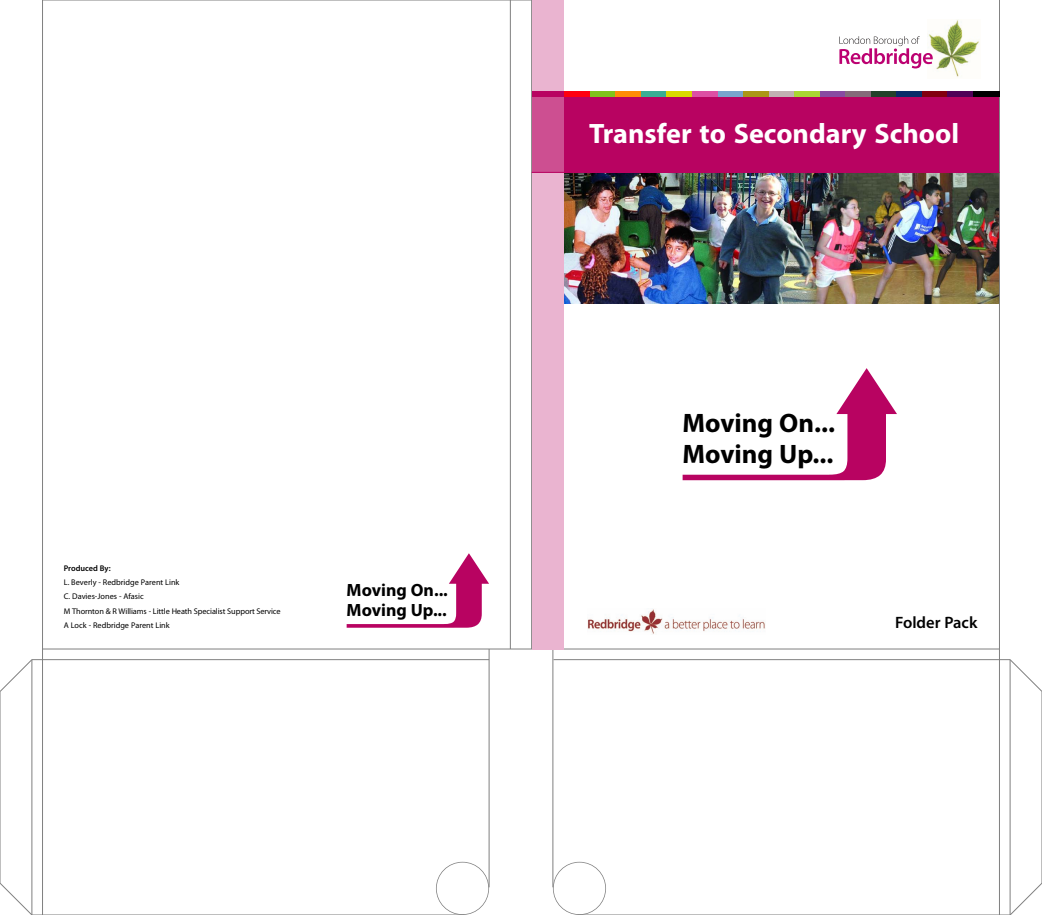
<style>
.page{position:relative;width:1042px;height:915px;background:#fff}
.page>*{position:absolute;margin:0;border:0;box-sizing:border-box;transform-origin:0 0}
.t1{font:700 28.12px "Myriad Pro";color:#fff}
.t2{font:700 26.78px/30.3px "Myriad Pro";color:#000}
.t3{font:700 17.77px/20.2px "Myriad Pro";color:#000}
.t4{font:600 16.5px "Myriad Pro";color:#000}
.t5{font:8.25px/14.2px "Myriad Pro";color:#000}
.s1{font-weight:600}
</style>
<div class="page">
<img style="left:563px;top:173px;width:436px;height:131px">
<hr style="left:32px;top:659px;width:1px;height:255px;background:#808080">
<hr style="left:0;top:691px;width:1px;height:191px;background:#808080">
<hr style="left:489px;top:648px;width:1px;height:239px;background:#808080">
<hr style="left:552px;top:648px;width:1px;height:239px;background:#808080">
<hr style="left:510px;top:0;width:1px;height:648px;background:#808080">
<hr style="left:42px;top:0;width:1px;height:914px;background:#808080">
<hr style="left:32px;top:659px;width:457px;height:1px;background:#808080">
<hr style="left:553px;top:659px;width:457px;height:1px;background:#808080">
<hr style="left:43px;top:648px;width:956px;height:1px;background:#808080">
<hr style="left:32px;top:914px;width:433px;height:1px;background:#808080">
<hr style="left:577px;top:914px;width:433px;height:1px;background:#808080">
<svg style="left:0;top:659px;width:33px;height:33px"></svg>
<svg style="left:0;top:881px;width:33px;height:33px"></svg>
<svg style="left:436px;top:861px;width:53px;height:53px"></svg>
<svg style="left:553px;top:861px;width:53px;height:53px"></svg>
<hr style="left:43px;top:0;width:956px;height:1px;background:#808080">
<hr style="left:999px;top:0;width:1px;height:914px;background:#808080">
<hr style="left:1009px;top:659px;width:1px;height:255px;background:#808080">
<hr style="left:1041px;top:691px;width:1px;height:191px;background:#808080">
<svg style="left:1009px;top:881px;width:33px;height:33px"></svg>
<svg style="left:1009px;top:659px;width:33px;height:33px"></svg>
<div style="left:563px;top:97px;width:436px;height:75px;background:#b80361"></div>
<div style="left:563px;top:0;width:436px;height:91px;background:#fff"></div>
<img style="left:928px;top:20px;width:51px;height:57px">
<svg style="left:839px;top:36px;width:94px;height:32px"></svg>
<div style="left:531px;top:0;width:32px;height:648px;background:#eab4d0"></div>
<div style="left:531px;top:97px;width:32px;height:75px;background:#cd4f91"></div>
<hr style="left:531px;top:172px;width:468px;height:1px;background:#b80361">
<div style="left:973px;top:91px;width:26px;height:6px;background:#000"></div>
<div style="left:563px;top:91px;width:27px;height:6px;background:#ff000f"></div>
<div style="left:590px;top:91px;width:26px;height:6px;background:#80c31c"></div>
<div style="left:616px;top:91px;width:25px;height:6px;background:#ff8c07"></div>
<div style="left:641px;top:91px;width:26px;height:6px;background:#39ae94"></div>
<div style="left:667px;top:91px;width:25px;height:6px;background:#d9d900"></div>
<div style="left:692px;top:91px;width:26px;height:6px;background:#dd4fa4"></div>
<div style="left:718px;top:91px;width:25px;height:6px;background:#79a4cd"></div>
<div style="left:743px;top:91px;width:26px;height:6px;background:#ab9617"></div>
<div style="left:769px;top:91px;width:25px;height:6px;background:#c1b0b2"></div>
<div style="left:794px;top:91px;width:26px;height:6px;background:#a9d733"></div>
<div style="left:820px;top:91px;width:25px;height:6px;background:#884ba1"></div>
<div style="left:845px;top:91px;width:26px;height:6px;background:#856b7a"></div>
<div style="left:871px;top:91px;width:25px;height:6px;background:#24412a"></div>
<div style="left:896px;top:91px;width:26px;height:6px;background:#092c68"></div>
<div style="left:922px;top:91px;width:25px;height:6px;background:#82000f"></div>
<div style="left:947px;top:91px;width:26px;height:6px;background:#500157"></div>
<img style="left:588px;top:608px;width:177px;height:26px">
<svg style="left:682px;top:368px;width:215px;height:112px"></svg>
<div style="left:531px;top:91px;width:32px;height:6px;background:#b80361"></div>
<svg style="left:347px;top:553px;width:142px;height:74px"></svg>
<p class="t5" style="left:64px;top:561px;width:218px"><span class="s1">Produced By:<br></span>L. Beverly - Redbridge Parent Link<br>C. Davies-Jones - Afasic<br>M Thornton &amp; R Williams - Little Heath Specialist Support Service A Lock - Redbridge Parent Link</p>
<p class="t3" style="left:347px;top:581px;width:103px">Moving On...<br>Moving Up...</p>
<p class="t1" style="left:589px;top:123px;width:372px">Transfer to Secondary School</p>
<p class="t2" style="left:682px;top:410px;width:154px">Moving On...<br>Moving Up...</p>
<p class="t4" style="left:895px;top:615px;width:84px">Folder Pack</p>
</div>
